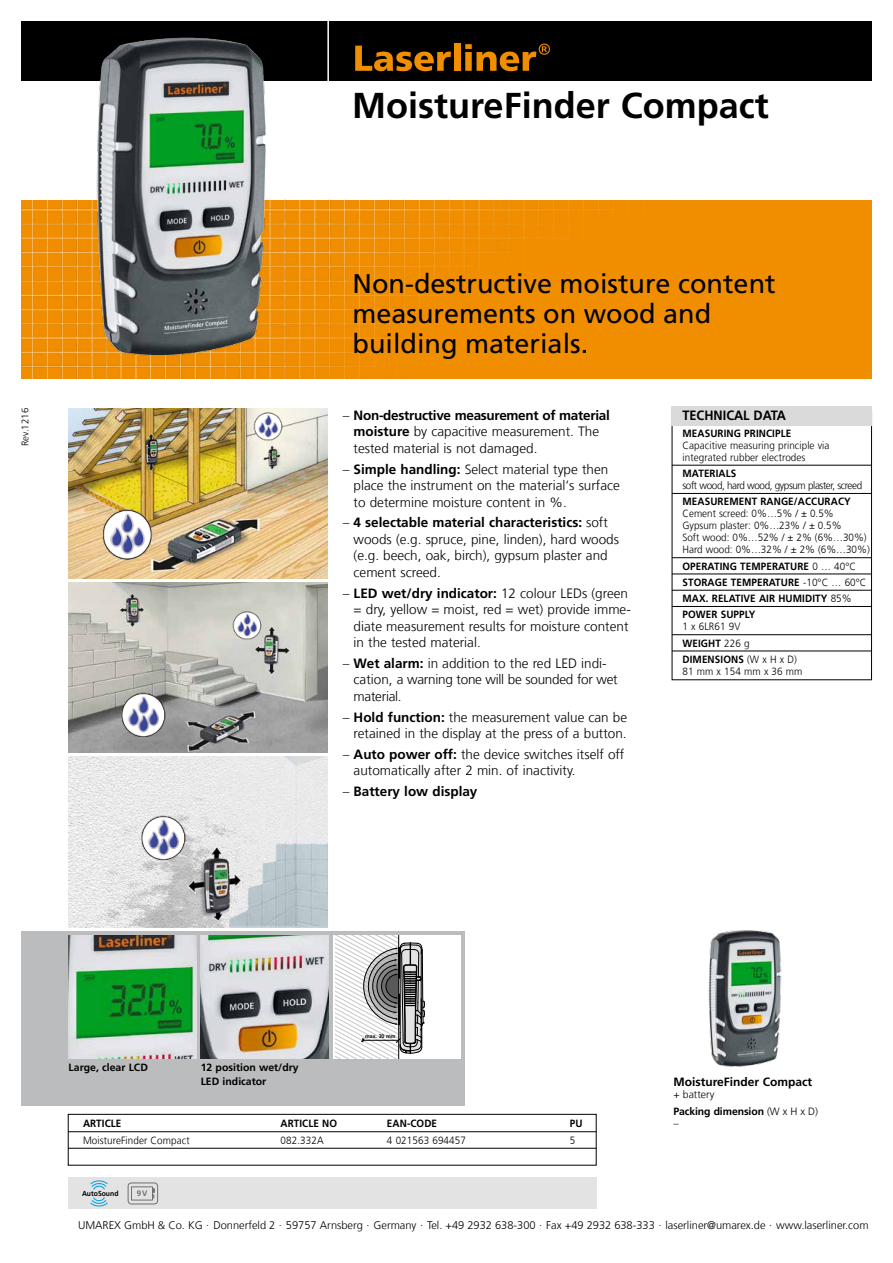
<style>
.page{position:relative;width:893px;height:1263px;background:#fff}
.page>*{position:absolute;margin:0;border:0;box-sizing:border-box;transform-origin:0 0}
.t1{font:700 36px "Frutiger LT Com";color:#000}
.t2{font:27px/30px "Frutiger LT Com";color:#000}
.t3{font:300 13.5px/16.5px "Frutiger LT Com";color:#000}
.t4{font:300 13.5px/16.5px "Frutiger LT Com";letter-spacing:-.02em;color:#000}
.t5{font:700 13.5px "Frutiger LT Com";color:#000}
.t6{font:700 13.5px "Frutiger LT Com";color:#000;scale:.94 1}
.t7{font:700 12px "Frutiger LT Com";color:#000}
.t8{font:300 11.1px "Frutiger LT Com";color:#000}
.t9{font:300 10.5px/12px "Frutiger LT Com";letter-spacing:.01em;color:#000;scale:.94 1}
.t10{font:700 10.5px/16.2px "Frutiger LT Com";letter-spacing:.01em;color:#000;scale:.94 1}
.t11{font:700 10.5px/13.5px "Frutiger LT Com";letter-spacing:.01em;color:#000}
.t12{font:300 10.5px "Frutiger LT Com";letter-spacing:-.04em;color:#000;scale:.94 1}
.t13{font:700 10.5px/16.2px "Frutiger LT Com";letter-spacing:-.01em;color:#000}
.t14{font:300 10.5px "Frutiger LT Com";letter-spacing:.01em;color:#000}
.t15{font:300 9.6px "Frutiger LT Com";color:#000}
.t16{font:700 7.8px "Frutiger LT Com";color:#6f6f6e}
.t17{font:700 7.2px "Frutiger LT Com";color:#000;scale:.94 1}
.t18{font:700 5.25px "Frutiger LT Com";color:#000}
.s1{font-weight:700}
.s2{font-weight:300}
</style>
<div class="page">
<div style="left:68px;top:1178px;width:528px;height:31px;background:#e3e3e3"></div>
<svg style="left:90px;top:1180px;width:18px;height:10px"></svg>
<svg style="left:90px;top:1197px;width:18px;height:9px"></svg>
<svg style="left:131px;top:1187px;width:23px;height:13px"></svg>
<div style="left:128px;top:1183px;width:30px;height:21px;border:1px solid #6f6f6e;border-radius:3px"></div>
<div style="left:21px;top:931px;width:444px;height:175px;background:#bbbcbd"></div>
<div style="left:333px;top:935px;width:128px;height:124px;background:#fff"></div>
<svg style="left:335px;top:935px;width:90px;height:124px"></svg>
<img style="left:21px;top:200px;width:851px;height:178px">
<div style="left:21px;top:21px;width:851px;height:60px;background:#000"></div>
<hr style="left:327px;top:20px;width:2px;height:62px;background:#fff">
<svg style="left:355px;top:46px;width:96px;height:25px"></svg>
<div style="left:454px;top:44px;width:6px;height:27px;background:#f18e00"></div>
<svg style="left:465px;top:44px;width:85px;height:27px"></svg>
<img style="left:68px;top:408px;width:259px;height:170px">
<img style="left:99px;top:506px;width:58px;height:56px">
<img style="left:252px;top:410px;width:33px;height:32px">
<img style="left:68px;top:583px;width:259px;height:170px">
<img style="left:118px;top:689px;width:52px;height:51px">
<img style="left:231px;top:609px;width:33px;height:32px">
<img style="left:68px;top:757px;width:259px;height:170px">
<img style="left:138px;top:812px;width:52px;height:51px">
<img style="left:708px;top:930px;width:74px;height:137px">
<img style="left:62px;top:37px;width:236px;height:333px">
<img style="left:201px;top:935px;width:127px;height:124px">
<img style="left:69px;top:935px;width:127px;height:124px">
<div style="left:672px;top:411px;width:200px;height:269px;border:1px solid #000"></div>
<div style="left:672px;top:406px;width:200px;height:19px;background:#dadada"></div>
<hr style="left:672px;top:465px;width:200px;height:1px;background:#000">
<hr style="left:672px;top:493px;width:200px;height:1px;background:#000">
<hr style="left:672px;top:557px;width:200px;height:1px;background:#000">
<hr style="left:672px;top:574px;width:200px;height:1px;background:#000">
<hr style="left:672px;top:590px;width:200px;height:1px;background:#000">
<hr style="left:672px;top:606px;width:200px;height:1px;background:#000">
<hr style="left:672px;top:634px;width:200px;height:1px;background:#000">
<hr style="left:672px;top:651px;width:200px;height:1px;background:#000">
<div style="left:68px;top:1114px;width:528px;height:51px;border:1px solid #000"></div>
<hr style="left:68px;top:1131px;width:528px;height:1px;background:#000">
<hr style="left:68px;top:1148px;width:528px;height:1px;background:#000">
<p class="t15" style="left:20px;top:446px;width:39px;rotate:-90deg">Rev.1216</p>
<h1 class="t1" style="left:352px;top:84px;width:418px">MoistureFinder Compact</h1>
<h2 class="t2" style="left:353px;top:268px;width:425px">Non-destructive moisture content measurements on wood and building materials.</h2>
<p class="t3" style="left:354px;top:407px;width:258px;text-indent:-11px">– <span class="s1">Non-destructive measurement of material moisture</span> by capacitive measurement. The tested material is not damaged.</p>
<p class="t3" style="left:354px;top:461px;width:268px;text-indent:-11px">– <span class="s1">Simple handling:</span> Select material type then place the instrument on the material‘s surface to determine moisture content in %.</p>
<p class="t3" style="left:354px;top:514px;width:267px;text-indent:-11px">– <span class="s1">4 selectable material characteristics:</span> soft woods (e.g. spruce, pine, linden), hard woods (e.g. beech, oak, birch), gypsum plaster and cement screed.</p>
<p class="t3" style="left:354px;top:585px;width:279px;text-indent:-11px">– <span class="s1">LED wet/dry indicator:</span> 12 colour LEDs (green = dry, yellow = moist, red = wet) provide imme&shy;diate measurement results for moisture content in the tested material.</p>
<p class="t4" style="left:354px;top:655px;width:266px;text-indent:-11px">– <span class="s1">Wet alarm:</span> in addition to the red LED indi&shy;cation, a warning tone will be sounded for wet material.</p>
<p class="t3" style="left:343px;top:709px;width:286px;text-align:right">– <span class="s1">Hold function:</span> the measurement value can be retained in the display at the press of a button.</p>
<p class="t3" style="left:354px;top:746px;width:272px;text-indent:-11px">– <span class="s1">Auto power off:</span> the device switches itself off automatically after 2 min. of inactivity.</p>
<p class="t5" style="left:343px;top:783px;width:136px"><span class="s2">–</span> Battery low display</p>
<p class="t6" style="left:682px;top:408px;width:112px">TECHNICAL DATA</p>
<p class="t10" style="left:682px;top:425px;width:117px">MEASURING PRINCIPLE</p>
<p class="t9" style="left:682px;top:439px;width:158px">Capacitive measuring principle via integrated rubber electrodes</p>
<p class="t10" style="left:682px;top:465px;width:59px">MATERIALS</p>
<p class="t12" style="left:682px;top:479px;width:193px">soft wood, hard wood, gypsum plaster, screed</p>
<p class="t10" style="left:682px;top:494px;width:180px">MEASUREMENT RANGE/ACCURACY</p>
<p class="t9" style="left:682px;top:508px;width:201px">Cement screed: 0%…5% / ± 0.5%<br>Gypsum plaster: 0%…23% / ± 0.5%<br>Soft wood: 0%…52% / ± 2% (6%…30%)<br>Hard wood: 0%…32% / ± 2% (6%…30%)</p>
<p class="t10" style="left:682px;top:558px;width:197px">OPERATING TEMPERATURE <span class="s2">0 … 40°C<br></span>STORAGE TEMPERATURE <span class="s2">-10°C … 60°C<br></span>MAX. RELATIVE AIR HUMIDITY <span class="s2">85%<br></span>POWER SUPPLY</p>
<p class="t9" style="left:682px;top:619px;width:123px;line-height:16.2px">1 x 6LR61 9V<br><span class="s1">WEIGHT</span> 226 g<br><span class="s1">DIMENSIONS</span> (W x H x D)</p>
<p class="t9" style="left:682px;top:665px;width:129px">81 mm x 154 mm x 36 mm</p>
<p class="t11" style="left:69px;top:1061px;width:81px">Large, clear LCD</p>
<p class="t11" style="left:201px;top:1061px;width:100px">12 position wet/dry<br>LED indicator</p>
<p class="t18" style="left:365px;top:1033px;width:32px">max. 30 mm</p>
<p class="t7" style="left:673px;top:1075px;width:140px">MoistureFinder Compact</p>
<p class="t13" style="left:673px;top:1087px;width:146px"><span class="s2">+ battery<br></span>Packing dimension <span class="s2">(W x H x D)</span></p>
<p class="t10" style="left:83px;top:1115px;width:42px">ARTICLE</p>
<p class="t10" style="left:281px;top:1115px;width:62px">ARTICLE NO</p>
<p class="t10" style="left:387px;top:1115px;width:55px">EAN-CODE</p>
<p class="t10" style="left:570px;top:1115px;width:15px">PU</p>
<p class="t14" style="left:673px;top:1117px;width:7px">–</p>
<p class="t9" style="left:83px;top:1134px;width:115px">MoistureFinder Compact</p>
<p class="t9" style="left:281px;top:1134px;width:47px">082.332A</p>
<p class="t9" style="left:387px;top:1134px;width:86px">4 021563 694457</p>
<p class="t9" style="left:570px;top:1134px;width:7px">5</p>
<p class="t17" style="left:82px;top:1189px;width:40px">AutoSound</p>
<p class="t16" style="left:137px;top:1189px;width:12px">9V</p>
<p class="t8" style="left:78px;top:1218px;width:792px">UMAREX GmbH &amp; Co. KG . Donnerfeld 2 . 59757 Arnsberg . Germany . Tel. +49 2932 638-300 . Fax +49 2932 638-333 . laserliner@umarex.de . www.laserliner.com</p>
</div>
